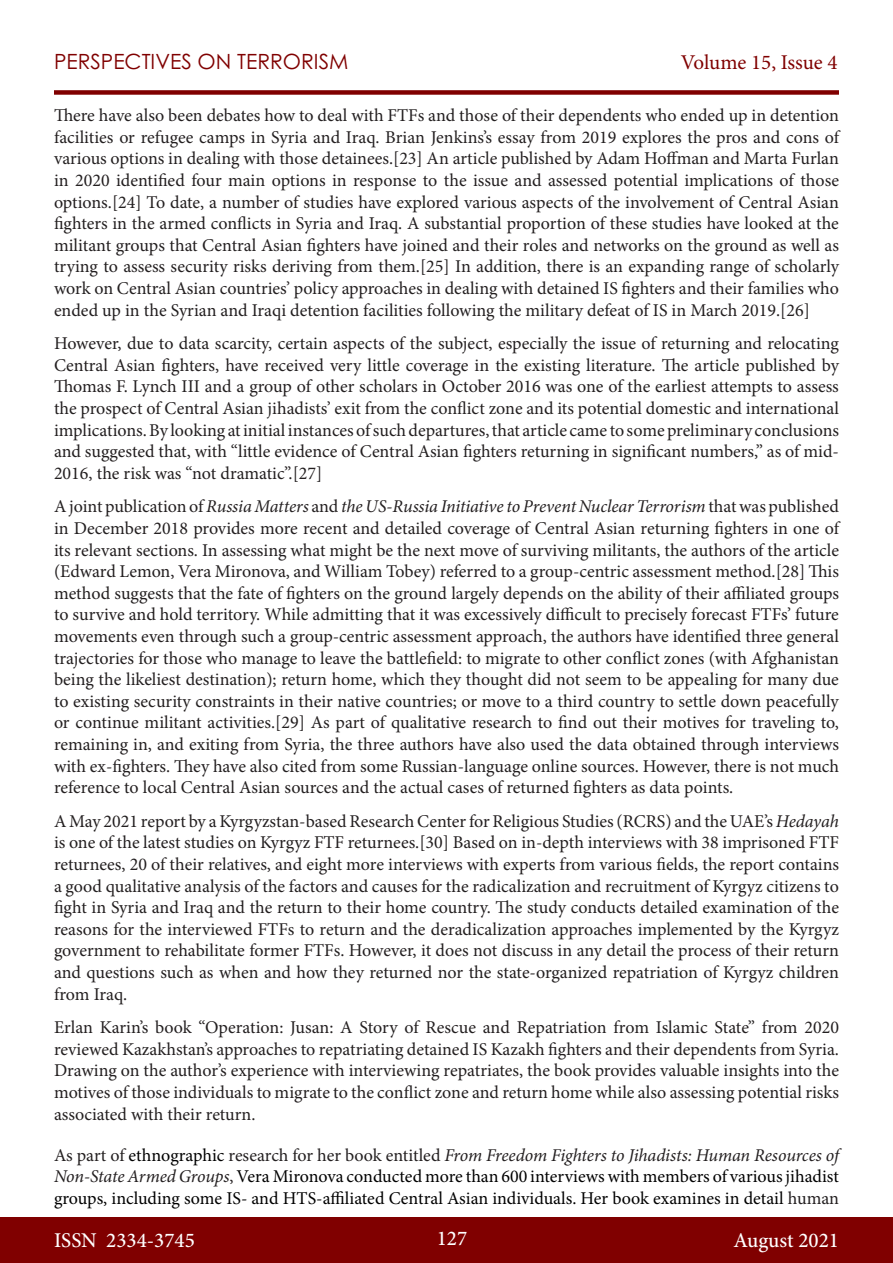
<style>
.page{position:relative;width:893px;height:1263px;background:#fff}
.page>*{position:absolute;margin:0;border:0;box-sizing:border-box;transform-origin:0 0}
.t1{font:500 21px "Minion Pro";color:#fff}
.t2{font:21px "Century Gothic Pro";color:#800000}
.t3{font:21px "Minion Pro";letter-spacing:-.005em;color:#800000}
.t4{font:18px/21.6px "Minion Pro";color:#231f20;text-align:justify}
.Normal__Web{font:18px/21.6px "Minion Pro";color:#000;text-align:justify}
.s1{font-style:italic}
.s2{color:#231f20}
.s3{font-style:italic;color:#231f20}
</style>
<div class="page">
<div style="left:0;top:1217px;width:893px;height:46px;background:#800000"></div>
<div style="left:54px;top:90px;width:785px;height:5px;background:#800000"></div>
<p class="t2" style="left:54px;top:49px;width:296px">PERSPECTIVES ON TERRORISM</p>
<p class="t3" style="left:681px;top:48px;width:158px">Volume 15, Issue 4</p>
<p class="t4" style="left:54px;top:105px;width:787px">There have also been debates how to deal with FTFs and those of their dependents who ended up in detention facilities or refugee camps in Syria and Iraq. Brian Jenkins’s essay from 2019 explores the pros and cons of various options in dealing with those detainees.[23] An article published by Adam Hoffman and Marta Furlan in 2020 identified four main options in response to the issue and assessed potential implications of those options.[24] To date, a number of studies have explored various aspects of the involvement of Central Asian fighters in the armed conflicts in Syria and Iraq. A substantial proportion of these studies have looked at the militant groups that Central Asian fighters have joined and their roles and networks on the ground as well as trying to assess security risks deriving from them.[25] In addition, there is an expanding range of scholarly work on Central Asian countries’ policy approaches in dealing with detained IS fighters and their families who ended up in the Syrian and Iraqi detention facilities following the military defeat of IS in March 2019.[26]</p>
<p class="t4" style="left:54px;top:333px;width:787px">However, due to data scarcity, certain aspects of the subject, especially the issue of returning and relocating Central Asian fighters, have received very little coverage in the existing literature. The article published by Thomas F. Lynch III and a group of other scholars in October 2016 was one of the earliest attempts to assess the prospect of Central Asian jihadists’ exit from the conflict zone and its potential domestic and international implications. By looking at initial instances of such departures, that article came to some preliminary conclusions and suggested that, with “little evidence of Central Asian fighters returning in significant numbers,” as of mid-2016, the risk was “not dramatic”.[27]</p>
<p class="t4" style="left:54px;top:496px;width:787px">A joint publication of <span class="s1">Russia Matters</span> and <span class="s1">the US-Russia Initiative to Prevent Nuclear Terrorism</span> that was published in December 2018 provides more recent and detailed coverage of Central Asian returning fighters in one of its relevant sections. In assessing what might be the next move of surviving militants, the authors of the article (Edward Lemon, Vera Mironova, and William Tobey) referred to a group-centric assessment method.[28] This method suggests that the fate of fighters on the ground largely depends on the ability of their affiliated groups to survive and hold territory. While admitting that it was excessively difficult to precisely forecast FTFs’ future movements even through such a group-centric assessment approach, the authors have identified three general trajectories for those who manage to leave the battlefield: to migrate to other conflict zones (with Afghanistan being the likeliest destination); return home, which they thought did not seem to be appealing for many due to existing security constraints in their native countries; or move to a third country to settle down peacefully or continue militant activities.[29] As part of qualitative research to find out their motives for traveling to, remaining in, and exiting from Syria, the three authors have also used the data obtained through interviews with ex-fighters. They have also cited from some Russian-language online sources. However, there is not much reference to local Central Asian sources and the actual cases of returned fighters as data points.</p>
<p class="t4" style="left:54px;top:810px;width:787px">A May 2021 report by a Kyrgyzstan-based Research Center for Religious Studies (RCRS) and the UAE’s <span class="s1">Hedayah </span>is one of the latest studies on Kyrgyz FTF returnees.[30] Based on in-depth interviews with 38 imprisoned FTF returnees, 20 of their relatives, and eight more interviews with experts from various fields, the report contains a good qualitative analysis of the factors and causes for the radicalization and recruitment of Kyrgyz citizens to fight in Syria and Iraq and the return to their home country. The study conducts detailed examination of the reasons for the interviewed FTFs to return and the deradicalization approaches implemented by the Kyrgyz government to rehabilitate former FTFs. However, it does not discuss in any detail the process of their return and questions such as when and how they returned nor the state-organized repatriation of Kyrgyz children from Iraq.</p>
<p class="t4" style="left:54px;top:1017px;width:786px">Erlan Karin’s book “Operation: Jusan: A Story of Rescue and Repatriation from Islamic State” from 2020 reviewed Kazakhstan’s approaches to repatriating detained IS Kazakh fighters and their dependents from Syria.<br>Drawing on the author’s experience with interviewing repatriates, the book provides valuable insights into the motives of those individuals to migrate to the conflict zone and return home while also assessing potential risks associated with their return.</p>
<p class="Normal__Web" style="left:54px;top:1144px;width:786px"><span class="s2">As part of</span> ethnographic <span class="s2">research for her book entitled</span> <span class="s3">From Freedom Fighters to Jihadists: Human Resources of Non-State Armed Groups</span><span class="s2">,</span> Vera Mironova conducted more than 600 interviews with members of various jihadist groups, including some IS- and HTS-affiliated Central Asian individuals. Her book examines in detail <span class="s2">human</span></p>
<p class="t1" style="left:54px;top:1226px;width:142px">ISSN 2334-3745</p>
<p class="t1" style="left:437px;top:1224px;width:32px">127</p>
<p class="t1" style="left:733px;top:1226px;width:107px">August 2021</p>
</div>
